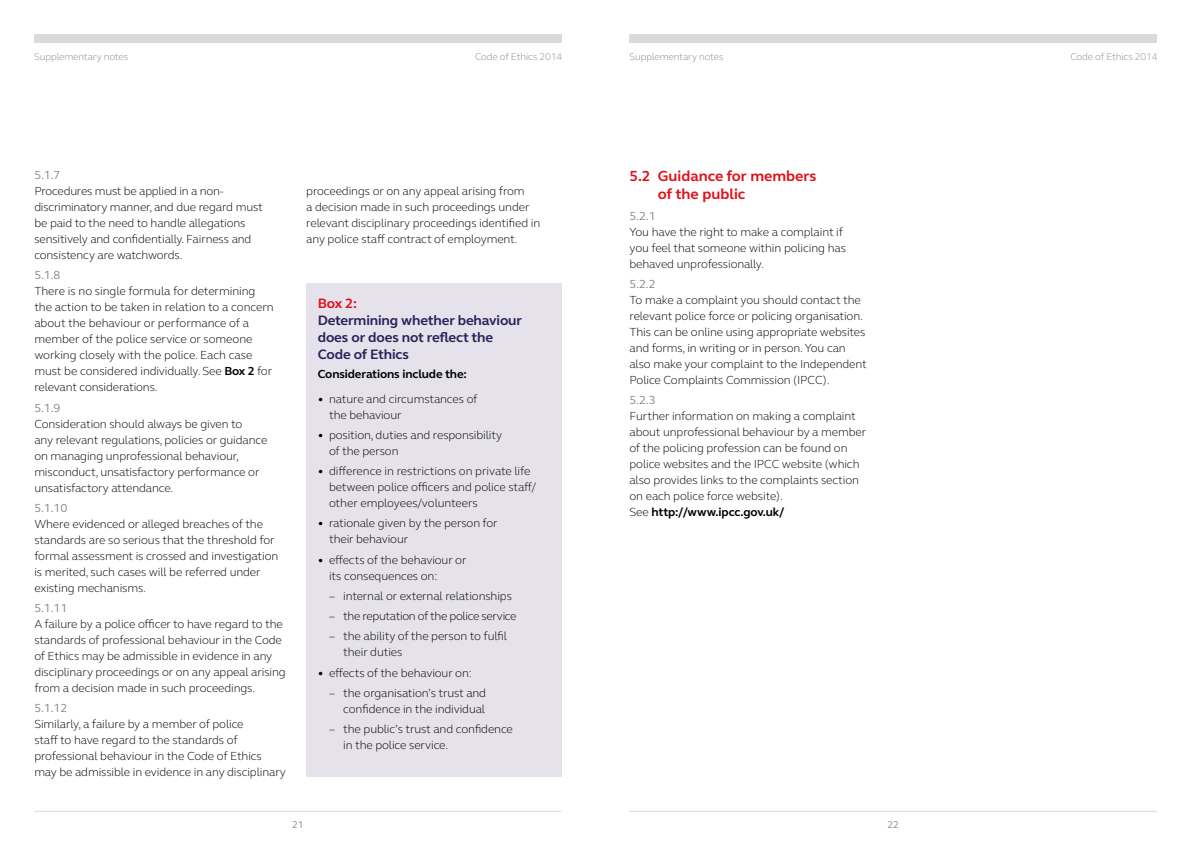
<style>
.page{position:relative;width:1191px;height:842px;background:#fff}
.page>*{position:absolute;margin:0;border:0;box-sizing:border-box;transform-origin:0 0}
.Subhead_1_Red__not_a{font:700 15px/18px "FS Elliot Pro";color:#e21018}
.Subhead_2_Blue__not{font:700 14px/17px "FS Elliot Pro";letter-spacing:-.01em;color:#2a245b}
.Body_copy__not_align{font:300 12px/16px "FS Elliot Pro";letter-spacing:-.01em;color:#000}
.Bullets{font:300 12px/16px "FS Elliot Pro";letter-spacing:-.01em;color:#000}
.Body_copy_numbers__n{font:12px "FS Elliot Pro";color:#878787}
.Body_copy__not_align-2{font:300 12px "FS Elliot Pro";letter-spacing:-.03em;color:#000}
.Text_box_heading__bl{font:700 12px "FS Elliot Pro";letter-spacing:-.01em;color:#000}
.Page_headers{font:300 10px "FS Elliot Pro";letter-spacing:-.01em;color:#878787}
.t1{font:10px "FS Elliot Pro";color:#878787}
.s1{font-weight:700}
.s2{color:#e21018}
</style>
<div class="page">
<hr style="left:629px;top:811px;width:528px;height:1px;background:#dadada">
<hr style="left:34px;top:811px;width:527px;height:1px;background:#dadada">
<div style="left:34px;top:34px;width:527px;height:9px;background:#dadada"></div>
<div style="left:629px;top:34px;width:528px;height:9px;background:#dadada"></div>
<div style="left:306px;top:283px;width:255px;height:494px;background:#e5e2ec"></div>
<p class="Page_headers" style="left:34px;top:50px;width:95px">Supplementary notes</p>
<p class="Page_headers" style="left:475px;top:50px;width:89px">Code of Ethics 2014</p>
<p class="Body_copy_numbers__n" style="left:34px;top:167px;width:28px">5.1.7</p>
<p class="Body_copy__not_align" style="left:34px;top:183px;width:230px">Procedures must be applied in a non&shy;discriminatory manner, and due regard must be paid to the need to handle allegations sensitively and confidentially. Fairness and consistency are watchwords.</p>
<p class="Body_copy_numbers__n" style="left:34px;top:267px;width:28px">5.1.8</p>
<p class="Body_copy__not_align" style="left:34px;top:283px;width:241px">There is no single formula for determining the action to be taken in relation to a concern about the behaviour or performance of a member of the police service or someone working closely with the police. Each case must be considered individually. See <span class="s1">Box 2</span> for relevant considerations.</p>
<p class="Body_copy_numbers__n" style="left:34px;top:399px;width:28px">5.1.9</p>
<p class="Body_copy__not_align" style="left:34px;top:415px;width:235px">Consideration should always be given to<br>any relevant regulations, policies or guidance on managing unprofessional behaviour, misconduct, unsatisfactory performance or unsatisfactory attendance.</p>
<p class="Body_copy_numbers__n" style="left:34px;top:500px;width:34px">5.1.10</p>
<p class="Body_copy__not_align" style="left:34px;top:515px;width:245px">Where evidenced or alleged breaches of the standards are so serious that the threshold for formal assessment is crossed and investigation is merited, such cases will be referred under existing mechanisms.</p>
<p class="Body_copy_numbers__n" style="left:34px;top:600px;width:34px">5.1.11</p>
<p class="Body_copy__not_align" style="left:34px;top:616px;width:253px">A failure by a police officer to have regard to the standards of professional behaviour in the Code of Ethics may be admissible in evidence in any disciplinary proceedings or on any appeal arising from a decision made in such proceedings.</p>
<p class="Body_copy_numbers__n" style="left:34px;top:700px;width:34px">5.1.12</p>
<p class="Body_copy__not_align" style="left:34px;top:716px;width:253px">Similarly, a failure by a member of police<br>staff to have regard to the standards of professional behaviour in the Code of Ethics may be admissible in evidence in any disciplinary</p>
<p class="Body_copy__not_align" style="left:306px;top:182px;width:235px">proceedings or on any appeal arising from<br>a decision made in such proceedings under relevant disciplinary proceedings identified in any police staff contract of employment.</p>
<p class="Subhead_2_Blue__not" style="left:318px;top:295px;width:206px"><span class="s2">Box 2:<br></span>Determining whether behaviour does or does not reflect the<br>Code of Ethics</p>
<p class="Text_box_heading__bl" style="left:318px;top:366px;width:151px">Considerations include the:</p>
<p class="Bullets" style="left:329px;top:390px;width:150px;text-indent:-11px">• nature and circumstances of the behaviour</p>
<p class="Bullets" style="left:329px;top:426px;width:174px;text-indent:-11px">• position, duties and responsibility of the person</p>
<p class="Bullets" style="left:329px;top:463px;width:209px;text-indent:-11px">• difference in restrictions on private life between police officers and police staff/ other employees/volunteers</p>
<p class="Bullets" style="left:329px;top:515px;width:170px;text-indent:-11px">• rationale given by the person for their behaviour</p>
<p class="Bullets" style="left:329px;top:551px;width:139px;text-indent:-11px">• effects of the behaviour or its consequences on:</p>
<p class="Body_copy__not_align" style="left:329px;top:587px;width:184px">– internal or external relationships</p>
<p class="Body_copy__not_align-2" style="left:329px;top:608px;width:189px">– the reputation of the police service</p>
<p class="Body_copy__not_align" style="left:343px;top:628px;width:165px;text-indent:-14px">– the ability of the person to fulfil their duties</p>
<p class="Bullets" style="left:318px;top:664px;width:156px">• effects of the behaviour on:</p>
<p class="Body_copy__not_align" style="left:329px;top:684px;width:159px;text-align:right">– the organisation’s trust and confidence in the individual</p>
<p class="Body_copy__not_align" style="left:343px;top:721px;width:171px;text-indent:-14px">– the public’s trust and confidence in the police service.</p>
<p class="Page_headers" style="left:629px;top:50px;width:95px">Supplementary notes</p>
<p class="Page_headers" style="left:1070px;top:50px;width:89px">Code of Ethics 2014</p>
<p class="Subhead_1_Red__not_a" style="left:658px;top:167px;width:160px;text-indent:-28px">5.2 Guidance for members of the public</p>
<p class="Body_copy_numbers__n" style="left:629px;top:207px;width:28px">5.2.1</p>
<p class="Body_copy__not_align" style="left:629px;top:223px;width:218px">You have the right to make a complaint if you feel that someone within policing has behaved unprofessionally.</p>
<p class="Body_copy_numbers__n" style="left:629px;top:276px;width:28px">5.2.2</p>
<p class="Body_copy__not_align" style="left:629px;top:291px;width:239px">To make a complaint you should contact the relevant police force or policing organisation.<br>This can be online using appropriate websites and forms, in writing or in person. You can also make your complaint to the Independent Police Complaints Commission (IPCC).</p>
<p class="Body_copy_numbers__n" style="left:629px;top:392px;width:28px">5.2.3</p>
<p class="Body_copy__not_align" style="left:629px;top:408px;width:238px">Further information on making a complaint about unprofessional behaviour by a member of the policing profession can be found on police websites and the IPCC website (which also provides links to the complaints section on each police force website).<br>See <span class="s1">http://www.ipcc.gov.uk/</span></p>
<p class="t1" style="left:292px;top:818px;width:13px">21</p>
<p class="t1" style="left:887px;top:818px;width:13px">22</p>
</div>
